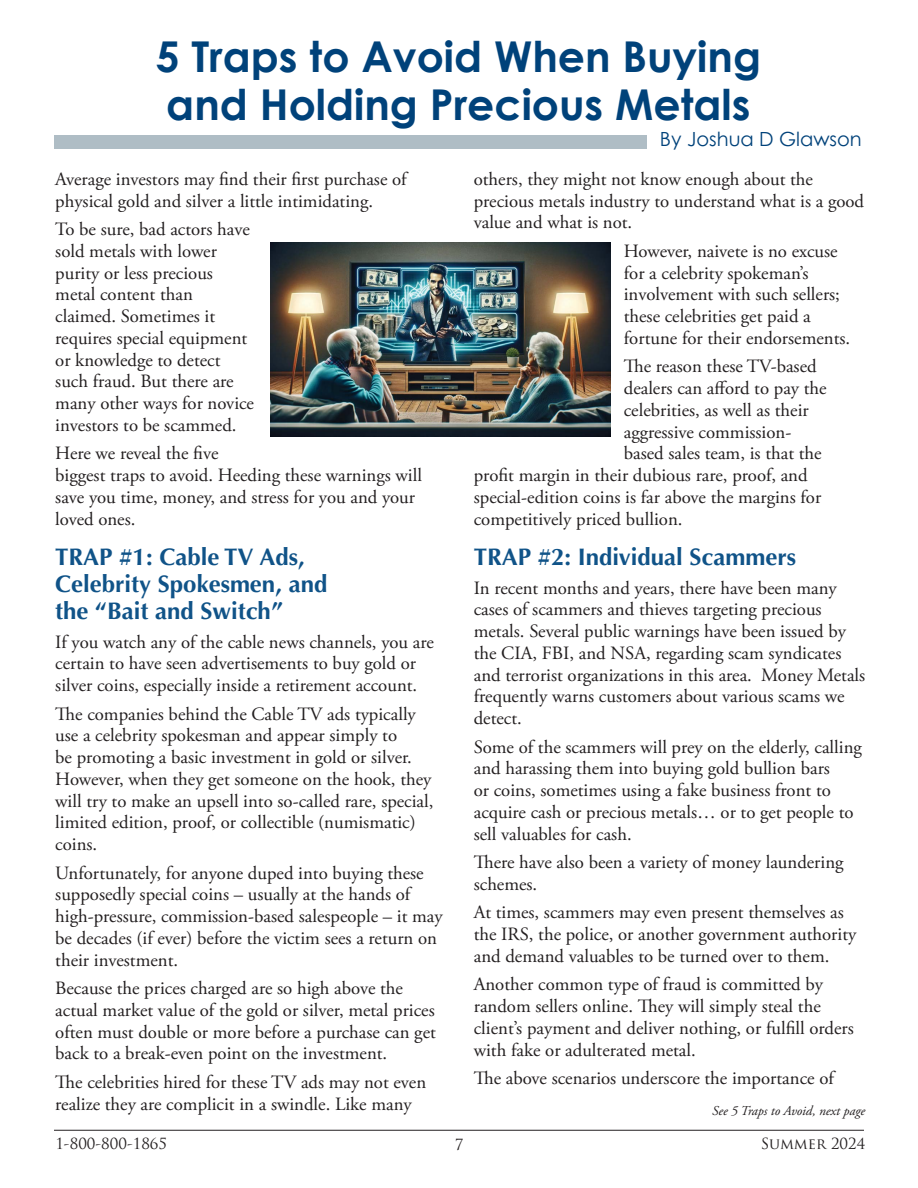
<style>
.page{position:relative;width:918px;height:1188px;background:#fff}
.page>*{position:absolute;margin:0;border:0;box-sizing:border-box;transform-origin:0 0}
.t1{font:700 42.45px/48px "Century Gothic";color:#00427a}
.t2{font:700 24px/27px "Optima";color:#105388}
.t3{font:19.5px "Century Gothic";color:#00427a}
.t4{font:18.75px/21.8px "Adobe Garamond Pro";color:#231f20}
.t5{font:15px "Trajan Pro";color:#231f20}
.t6{font:italic 13.5px "Adobe Garamond Pro";color:#231f20}
</style>
<div class="page">
<hr style="left:54px;top:1130px;width:810px;height:1px;background:#231f20">
<div style="left:54px;top:135px;width:593px;height:13px;background:#afbdc5"></div>
<img style="left:270px;top:242px;width:340px;height:195px">
<h1 class="t1" style="left:156px;top:32px;width:607px">5 Traps to Avoid When Buying and Holding Precious Metals</h1>
<p class="t3" style="left:660px;top:127px;width:203px">By Joshua D Glawson</p>
<p class="t4" style="left:55px;top:169px;width:355px">Average investors may find their first purchase of physical gold and silver a little intimidating.</p>
<p class="t4" style="left:55px;top:219px;width:200px">To be sure, bad actors have sold metals with lower purity or less precious metal content than claimed. Sometimes it requires special equipment or knowledge to detect such fraud. But there are many other ways for novice investors to be scammed.</p>
<p class="t4" style="left:55px;top:443px;width:368px">Here we reveal the five<br>biggest traps to avoid. Heeding these warnings will save you time, money, and stress for you and your loved ones.</p>
<p class="t2" style="left:55px;top:544px;width:274px">TRAP #1: Cable TV Ads,<br>Celebrity Spokesmen, and the “Bait and Switch”</p>
<p class="t4" style="left:55px;top:632px;width:380px">If you watch any of the cable news channels, you are certain to have seen advertisements to buy gold or silver coins, especially inside a retirement account.</p>
<p class="t4" style="left:55px;top:704px;width:380px">The companies behind the Cable TV ads typically use a celebrity spokesman and appear simply to<br>be promoting a basic investment in gold or silver.<br>However, when they get someone on the hook, they will try to make an upsell into so-called rare, special, limited edition, proof, or collectible (numismatic) coins.</p>
<p class="t4" style="left:55px;top:863px;width:389px">Unfortunately, for anyone duped into buying these supposedly special coins – usually at the hands of high-pressure, commission-based salespeople – it may be decades (if ever) before the victim sees a return on their investment.</p>
<p class="t4" style="left:55px;top:978px;width:382px">Because the prices charged are so high above the actual market value of the gold or silver, metal prices often must double or more before a purchase can get back to a break-even point on the investment.</p>
<p class="t4" style="left:55px;top:1072px;width:372px">The celebrities hired for these TV ads may not even realize they are complicit in a swindle. Like many</p>
<p class="t4" style="left:474px;top:169px;width:392px">others, they might not know enough about the precious metals industry to understand what is a good value and what is not.</p>
<p class="t4" style="left:624px;top:241px;width:228px">However, naivete is no excuse for a celebrity spokeman’s involvement with such sellers; these celebrities get paid a fortune for their endorsements.</p>
<p class="t4" style="left:624px;top:356px;width:194px">The reason these TV-based</p>
<p class="t4" style="left:624px;top:378px;width:204px">dealers can afford to pay the</p>
<p class="t4" style="left:624px;top:400px;width:186px">celebrities, as well as their</p>
<p class="t4" style="left:624px;top:422px;width:169px">aggressive commission-</p>
<p class="t4" style="left:624px;top:443px;width:199px">based sales team, is that the</p>
<p class="t4" style="left:474px;top:465px;width:335px">profit margin in their dubious rare, proof, and</p>
<p class="t4" style="left:474px;top:487px;width:349px">special-edition coins is far above the margins for</p>
<p class="t4" style="left:474px;top:509px;width:210px">competitively priced bullion.</p>
<p class="t2" style="left:474px;top:544px;width:324px">TRAP #2: Individual Scammers</p>
<p class="t4" style="left:474px;top:578px;width:393px">In recent months and years, there have been many cases of scammers and thieves targeting precious metals. Several public warnings have been issued by the CIA, FBI, and NSA, regarding scam syndicates and terrorist organizations in this area. Money Metals frequently warns customers about various scams we detect.</p>
<p class="t4" style="left:474px;top:737px;width:390px">Some of the scammers will prey on the elderly, calling and harassing them into buying gold bullion bars<br>or coins, sometimes using a fake business front to acquire cash or precious metals… or to get people to sell valuables for cash.</p>
<p class="t4" style="left:474px;top:852px;width:371px">There have also been a variety of money laundering schemes.</p>
<p class="t4" style="left:474px;top:902px;width:384px">At times, scammers may even present themselves as the IRS, the police, or another government authority and demand valuables to be turned over to them.</p>
<p class="t4" style="left:474px;top:974px;width:381px">Another common type of fraud is committed by random sellers online. They will simply steal the client’s payment and deliver nothing, or fulfill orders with fake or adulterated metal.</p>
<p class="t4" style="left:474px;top:1068px;width:364px">The above scenarios underscore the importance of</p>
<p class="t6" style="left:712px;top:1102px;width:155px">See 5 Traps to Avoid, next page</p>
<p class="t5" style="left:55px;top:1134px;width:113px">1-800-800-1865</p>
<p class="t5" style="left:455px;top:1135px;width:10px">7</p>
<p class="t5" style="left:761px;top:1134px;width:106px">SUMMER 2024</p>
</div>
